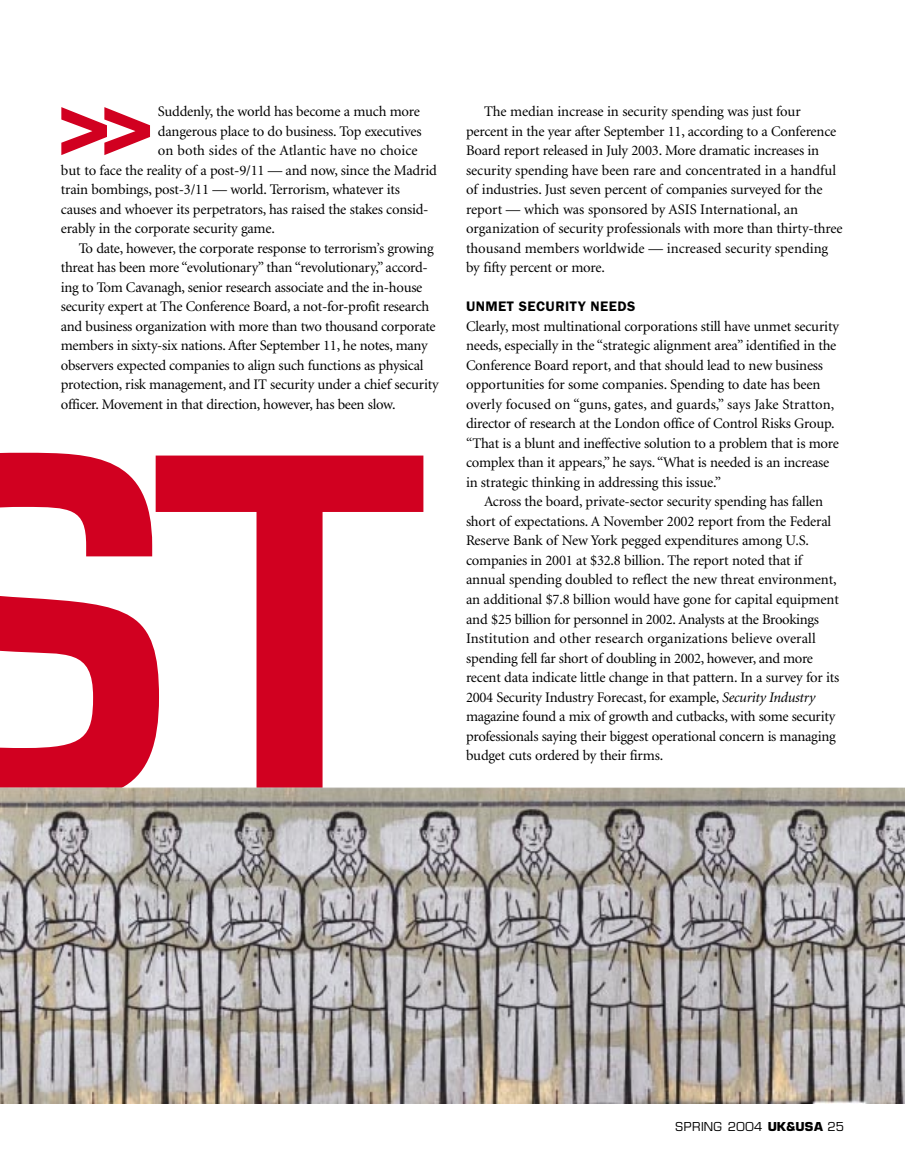
<style>
.page{position:relative;width:905px;height:1175px;background:#fff}
.page>*{position:absolute;margin:0;border:0;box-sizing:border-box;transform-origin:0 0}
.t1{font:600 458.25px "Eurostile";color:#d10020}
.t2{font:14.7px/19.5px "Minion";letter-spacing:-.015em;color:#000}
.t3{font:14.7px "Minion";letter-spacing:.005em;color:#000}
.t4{font:600 14.25px "Franklin Got T";letter-spacing:.035em;color:#000}
.t5{font:12px "Eurostile";letter-spacing:.035em;color:#000}
.s1{font-style:italic}
.s2{font-weight:700}
</style>
<div class="page">
<svg style="left:61px;top:107px;width:89px;height:48px"></svg>
<img style="left:0;top:787px;width:904px;height:316px">
<p class="t2" style="left:158px;top:102px;width:263px">Suddenly, the world has become a much more</p>
<p class="t2" style="left:158px;top:122px;width:265px">dangerous place to do business. Top executives</p>
<p class="t3" style="left:158px;top:143px;width:261px">on both sides of the Atlantic have no choice</p>
<p class="t2" style="left:61px;top:161px;width:377px">but to face the reality of a post-9/11 — and now, since the Madrid</p>
<p class="t2" style="left:61px;top:180px;width:341px">train bombings, post-3/11 — world. Terrorism, whatever its</p>
<p class="t2" style="left:61px;top:200px;width:369px">causes and whoever its perpetrators, has raised the stakes consid-</p>
<p class="t2" style="left:61px;top:219px;width:216px">erably in the corporate security game.</p>
<p class="t2" style="left:79px;top:239px;width:356px">To date, however, the corporate response to terrorism’s growing</p>
<p class="t2" style="left:61px;top:258px;width:369px">threat has been more “evolutionary” than “revolutionary,” accord-</p>
<p class="t2" style="left:61px;top:278px;width:363px">ing to Tom Cavanagh, senior research associate and the in-house</p>
<p class="t2" style="left:61px;top:297px;width:370px">security expert at The Conference Board, a not-for-profit research</p>
<p class="t2" style="left:61px;top:317px;width:376px">and business organization with more than two thousand corporate</p>
<p class="t2" style="left:61px;top:336px;width:368px">members in sixty-six nations. After September 11, he notes, many</p>
<p class="t2" style="left:61px;top:356px;width:364px">observers expected companies to align such functions as physical</p>
<p class="t2" style="left:61px;top:375px;width:379px">protection, risk management, and IT security under a chief security</p>
<p class="t2" style="left:61px;top:395px;width:336px">officer. Movement in that direction, however, has been slow.</p>
<h1 class="t1" style="left:-134px;top:344px;width:559px">ST</h1>
<p class="t2" style="left:466px;top:102px;width:378px;text-indent:18px">The median increase in security spending was just four percent in the year after September 11, according to a Conference Board report released in July 2003. More dramatic increases in security spending have been rare and concentrated in a handful of industries. Just seven percent of companies surveyed for the report — which was sponsored by ASIS International, an organization of security professionals with more than thirty-three thousand members worldwide — increased security spending by fifty percent or more.</p>
<p class="t4" style="left:466px;top:299px;width:171px">UNMET SECURITY NEEDS</p>
<p class="t2" style="left:466px;top:317px;width:374px">Clearly, most multinational corporations still have unmet security needs, especially in the “strategic alignment area” identified in the Conference Board report, and that should lead to new business opportunities for some companies. Spending to date has been overly focused on “guns, gates, and guards,” says Jake Stratton, director of research at the London office of Control Risks Group. “That is a blunt and ineffective solution to a problem that is more complex than it appears,” he says. “What is needed is an increase in strategic thinking in addressing this issue.”</p>
<p class="t2" style="left:466px;top:492px;width:375px;text-indent:18px">Across the board, private-sector security spending has fallen short of expectations. A November 2002 report from the Federal Reserve Bank of New York pegged expenditures among U.S. companies in 2001 at $32.8 billion. The report noted that if annual spending doubled to reflect the new threat environment, an additional $7.8 billion would have gone for capital equipment and $25 billion for personnel in 2002. Analysts at the Brookings Institution and other research organizations believe overall spending fell far short of doubling in 2002, however, and more recent data indicate little change in that pattern. In a survey for its 2004 Security Industry Forecast, for example, <span class="s1">Security Industry </span>magazine found a mix of growth and cutbacks, with some security professionals saying their biggest operational concern is managing budget cuts ordered by their firms.</p>
<p class="t5" style="left:675px;top:1119px;width:170px">SPRING 2004 <span class="s2">UK&amp;USA</span> 25</p>
</div>
